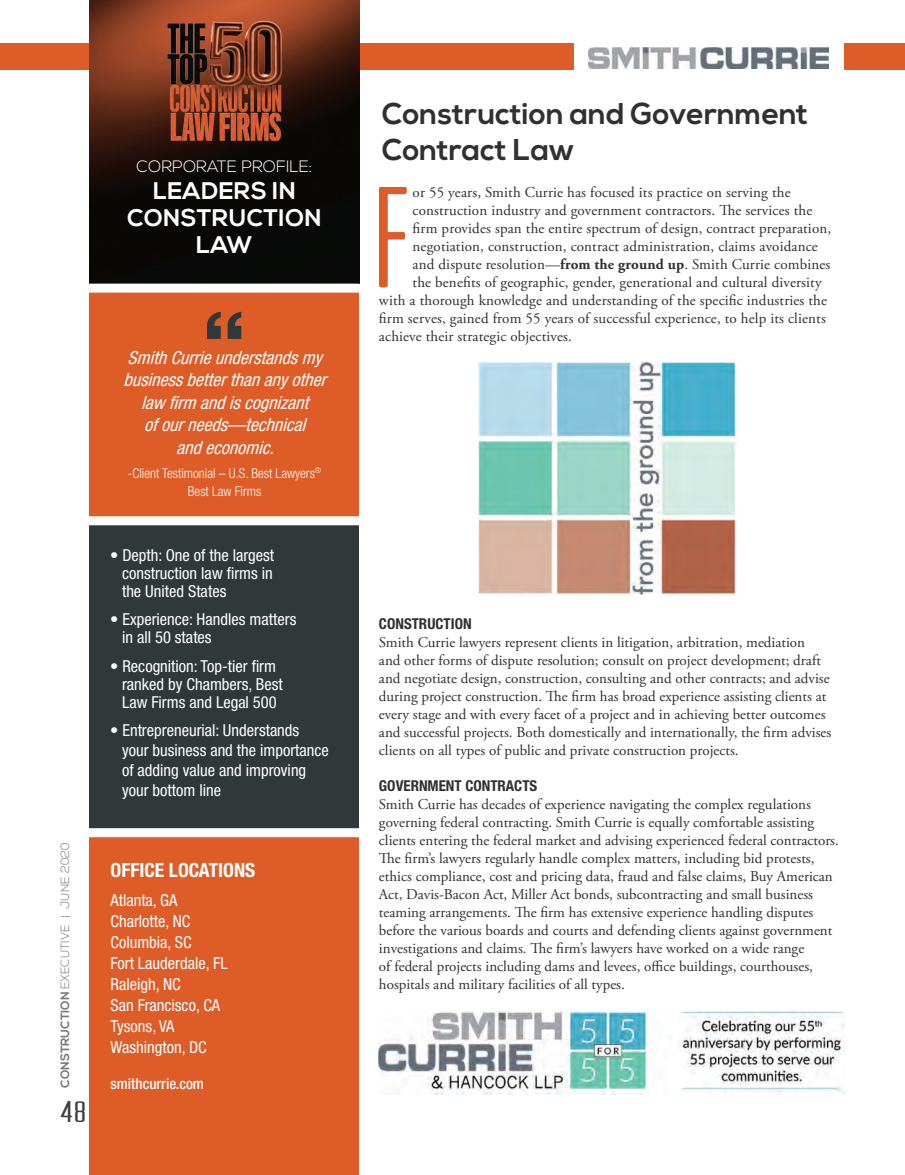
<style>
.page{position:relative;width:905px;height:1175px;background:#fff}
.page>*{position:absolute;margin:0;border:0;box-sizing:border-box;transform-origin:0 0}
.Columns___First_Para{font:143.55px "Arvil Sans";color:#dd5c27}
.t1{font:700 30px/36px "Nexa";color:#312f30}
.t2{font:30px "Arvil Sans";color:#3e3e3f;scale:1.3 1}
.t3{font:700 24px/27px "Nexa";letter-spacing:.01em;color:#fff;text-align:center}
.Body{font:700 condensed 19.5px "Helvetica Neue";color:#fff}
.t4{font:italic condensed 18px "Helvetica Neue";color:#fff}
.t5{font:condensed 16.5px "Helvetica Neue";color:#fff}
.t6{font:300 16.5px "Nexa";color:#fff}
.Subhead{font:15px/18px "Adobe Garamond Pro";color:#312f30}
.Columns___First_Para-2{font:15px "Adobe Garamond Pro";letter-spacing:.01em;color:#312f30}
.Subhead-2{font:700 condensed 15px "Helvetica Neue";color:#312f30}
.t7{font:500 condensed 15px "Helvetica Neue";color:#fff}
.t8{font:300 condensed 13.5px "Helvetica Neue";color:#fff}
.t9{font:300 12px "Nexa";color:#76787b}
.s1{font-weight:700}
</style>
<div class="page">
<div style="left:0;top:43px;width:904px;height:27px;background:#dd5c27"></div>
<img style="left:90px;top:0;width:269px;height:284px">
<img style="left:161px;top:20px;width:126px;height:130px">
<div style="left:89px;top:830px;width:270px;height:344px;background:#dd5c27"></div>
<div style="left:90px;top:517px;width:269px;height:313px;background:#30383a"></div>
<div style="left:89px;top:288px;width:270px;height:229px;background:#dd5c27"></div>
<img style="left:478px;top:361px;width:258px;height:234px">
<img style="left:378px;top:1010px;width:466px;height:84px">
<div style="left:574px;top:22px;width:269px;height:71px;background:#fff"></div>
<img style="left:588px;top:47px;width:241px;height:21px">
<svg style="left:207px;top:312px;width:34px;height:27px"></svg>
<div style="left:87px;top:516px;width:277px;height:9px;background:#fff"></div>
<div style="left:89px;top:828px;width:277px;height:9px;background:#fff"></div>
<div style="left:82px;top:284px;width:277px;height:9px;background:#fff"></div>
<p class="t6" style="left:137px;top:157px;width:177px">CORPORATE PROFILE:</p>
<h3 class="t3" style="left:127px;top:178px;width:196px">LEADERS IN<br>CONSTRUCTION<br>LAW</h3>
<p class="t9" style="left:58px;top:1087px;width:246px;rotate:-90deg"><span class="s1">CONSTRUCTION</span> EXECUTIVE | JUNE 2020</p>
<h2 class="t2" style="left:60px;top:1094px;width:22px">48</h2>
<p class="t4" style="left:127px;top:347px;width:201px">SmithCurrieunderstandsmy</p>
<p class="t4" style="left:123px;top:369px;width:209px">businessbetterthananyother</p>
<p class="t4" style="left:141px;top:392px;width:174px">law firm andiscognizant</p>
<p class="t4" style="left:144px;top:414px;width:168px">ofourneeds—technical</p>
<p class="t4" style="left:176px;top:437px;width:105px">andeconomic.</p>
<p class="t8" style="left:128px;top:465px;width:195px">-Client Testimonial – U.S. Best Lawyers<sup>®</sup></p>
<p class="t8" style="left:188px;top:483px;width:75px">Best Law Firms</p>
<p class="t5" style="left:110px;top:545px;width:165px">• Depth: One of the largest</p>
<p class="t5" style="left:122px;top:563px;width:152px">construction law firms in</p>
<p class="t5" style="left:122px;top:581px;width:106px">the United States</p>
<p class="t5" style="left:110px;top:610px;width:188px">• Experience: Handles matters</p>
<p class="t5" style="left:122px;top:628px;width:91px">in all 50 states</p>
<p class="t5" style="left:110px;top:656px;width:167px">• Recognition: Top-tier firm</p>
<p class="t5" style="left:122px;top:674px;width:162px">ranked by Chambers, Best</p>
<p class="t5" style="left:122px;top:692px;width:156px">Law Firms and Legal 500</p>
<p class="t5" style="left:110px;top:721px;width:191px">• Entrepreneurial: Understands</p>
<p class="t5" style="left:122px;top:740px;width:208px">your business and the importance</p>
<p class="t5" style="left:122px;top:760px;width:186px">of adding value and improving</p>
<p class="t5" style="left:122px;top:780px;width:100px">your bottom line</p>
<p class="Body" style="left:110px;top:858px;width:146px">OFFICE LOCATIONS</p>
<p class="t5" style="left:110px;top:890px;width:68px">Atlanta, GA</p>
<p class="t5" style="left:110px;top:911px;width:82px">Charlotte, NC</p>
<p class="t5" style="left:110px;top:932px;width:83px">Columbia, SC</p>
<p class="t5" style="left:110px;top:953px;width:119px">Fort Lauderdale, FL</p>
<p class="t5" style="left:110px;top:974px;width:72px">Raleigh, NC</p>
<p class="t5" style="left:110px;top:995px;width:111px">San Francisco, CA</p>
<p class="t5" style="left:110px;top:1016px;width:65px">Tysons, VA</p>
<p class="t5" style="left:110px;top:1037px;width:98px">Washington, DC</p>
<p class="t7" style="left:110px;top:1074px;width:95px">smithcurrie.com</p>
<p class="t1" style="left:382px;top:96px;width:428px">Construction and Government<br>Contract Law</p>
<p class="Columns___First_Para" style="left:373px;top:158px;width:39px">F</p>
<p class="Columns___First_Para-2" style="left:412px;top:183px;width:379px">or 55 years, Smith Currie has focused its practice on serving the</p>
<p class="Columns___First_Para-2" style="left:412px;top:201px;width:401px">construction industry and government contractors. The services the</p>
<p class="Columns___First_Para-2" style="left:412px;top:219px;width:420px">firm provides span the entire spectrum of design, contract preparation,</p>
<p class="Columns___First_Para-2" style="left:412px;top:237px;width:407px">negotiation, construction, contract administration, claims avoidance</p>
<p class="Columns___First_Para-2" style="left:412px;top:255px;width:419px">and dispute resolution—<span class="s1">from the ground up</span>. Smith Currie combines</p>
<p class="Columns___First_Para-2" style="left:412px;top:273px;width:410px">the benefits of geographic, gender, generational and cultural diversity</p>
<p class="Columns___First_Para-2" style="left:379px;top:291px;width:449px">with a thorough knowledge and understanding of the specific industries the</p>
<p class="Columns___First_Para-2" style="left:379px;top:309px;width:448px">firm serves, gained from 55 years of successful experience, to help its clients</p>
<p class="Columns___First_Para-2" style="left:379px;top:327px;width:194px">achieve their strategic objectives.</p>
<p class="Subhead-2" style="left:379px;top:614px;width:94px">CONSTRUCTION</p>
<p class="Subhead" style="left:379px;top:633px;width:454px">Smith Currie lawyers represent clients in litigation, arbitration, mediation<br>and other forms of dispute resolution; consult on project development; draft and negotiate design, construction, consulting and other contracts; and advise during project construction. The firm has broad experience assisting clients at every stage and with every facet of a project and in achieving better outcomes and successful projects. Both domestically and internationally, the firm advises clients on all types of public and private construction projects.</p>
<p class="Subhead-2" style="left:379px;top:776px;width:160px">GOVERNMENT CONTRACTS</p>
<p class="Subhead" style="left:379px;top:795px;width:461px">Smith Currie has decades of experience navigating the complex regulations governing federal contracting. Smith Currie is equally comfortable assisting clients entering the federal market and advising experienced federal contractors.<br>The firm’s lawyers regularly handle complex matters, including bid protests, ethics compliance, cost and pricing data, fraud and false claims, Buy American Act, Davis-Bacon Act, Miller Act bonds, subcontracting and small business teaming arrangements. The firm has extensive experience handling disputes before the various boards and courts and defending clients against government investigations and claims. The firm’s lawyers have worked on a wide range<br>of federal projects including dams and levees, office buildings, courthouses, hospitals and military facilities of all types.</p>
</div>
